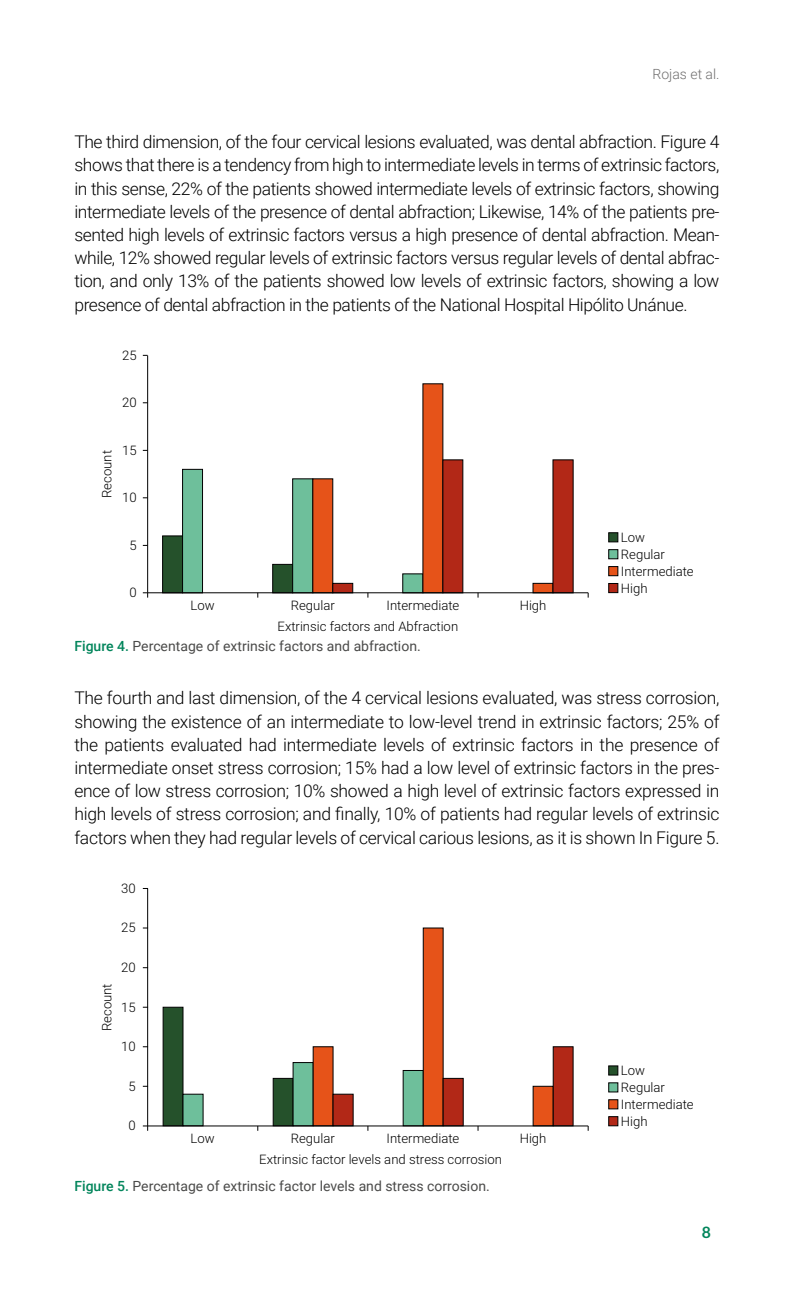
<style>
.page{position:relative;width:794px;height:1290px;background:#fff}
.page>*{position:absolute;margin:0;border:0;box-sizing:border-box;transform-origin:0 0}
.t1{font:300 17.5px/23.3px "Roboto";letter-spacing:-.025em;color:#000;text-align:justify}
.t2{font:700 15.75px "Lato";color:#02855b}
.t3{font:14px "Roboto";color:#4a4a49}
.t4{font:300 14px "Roboto";color:#706f6f}
.t5{font:300 13.12px/17px "Roboto";color:#000}
.s1{font-weight:500;color:#02855b}
</style>
<div class="page">
<svg style="left:422px;top:383px;width:22px;height:76px;background:#cf5322"></svg>
<div style="left:608px;top:532px;width:10px;height:10px;background:#25512b;border:1px solid #000"></div>
<div style="left:608px;top:549px;width:10px;height:10px;background:#6ebf9b;border:1px solid #000"></div>
<div style="left:608px;top:566px;width:10px;height:10px;background:#e65319;border:1px solid #000"></div>
<div style="left:608px;top:583px;width:10px;height:10px;background:#b22817;border:1px solid #000"></div>
<hr style="left:147px;top:355px;width:1px;height:238px;background:#000">
<hr style="left:148px;top:592px;width:440px;height:1px;background:#000">
<svg style="left:162px;top:459px;width:412px;height:139px"></svg>
<svg style="left:143px;top:592px;width:5px;height:6px"></svg>
<svg style="left:422px;top:927px;width:22px;height:79px;background:#cf5423"></svg>
<div style="left:608px;top:1065px;width:10px;height:10px;background:#25512b;border:1px solid #000"></div>
<div style="left:608px;top:1082px;width:10px;height:10px;background:#6ebf9b;border:1px solid #000"></div>
<div style="left:608px;top:1099px;width:10px;height:10px;background:#e65319;border:1px solid #000"></div>
<div style="left:608px;top:1116px;width:10px;height:10px;background:#b22817;border:1px solid #000"></div>
<hr style="left:147px;top:889px;width:1px;height:237px;background:#000">
<hr style="left:148px;top:1125px;width:440px;height:1px;background:#000">
<svg style="left:162px;top:1006px;width:412px;height:125px"></svg>
<svg style="left:143px;top:1125px;width:5px;height:6px"></svg>
<p class="t4" style="left:652px;top:64px;width:69px">Rojas et al.</p>
<p class="t1" style="left:74px;top:130px;width:646px">The third dimension, of the four cervical lesions evaluated, was dental abfraction. Figure 4 shows that there is a tendency from high to intermediate levels in terms of extrinsic factors, in this sense, 22% of the patients showed intermediate levels of extrinsic factors, showing intermediate levels of the presence of dental abfraction; Likewise, 14% of the patients pre&shy;sented high levels of extrinsic factors versus a high presence of dental abfraction. Mean&shy;while, 12% showed regular levels of extrinsic factors versus regular levels of dental abfrac&shy;tion, and only 13% of the patients showed low levels of extrinsic factors, showing a low presence of dental abfraction in the patients of the National Hospital Hipólito Unánue.</p>
<p class="t5" style="left:122px;top:346px;width:16px">25</p>
<p class="t5" style="left:122px;top:394px;width:16px">20</p>
<p class="t5" style="left:98px;top:498px;width:49px;rotate:-90deg">Recount</p>
<p class="t5" style="left:122px;top:441px;width:16px">15</p>
<p class="t5" style="left:122px;top:489px;width:16px">10</p>
<p class="t5" style="left:129px;top:536px;width:9px">5</p>
<p class="t5" style="left:129px;top:584px;width:9px">0</p>
<p class="t5" style="left:191px;top:596px;width:26px">Low</p>
<p class="t5" style="left:291px;top:596px;width:46px">Regular</p>
<p class="t5" style="left:386px;top:596px;width:74px">Intermediate</p>
<p class="t5" style="left:520px;top:596px;width:28px">High</p>
<p class="t5" style="left:277px;top:617px;width:182px">Extrinsic factors and Abfraction</p>
<p class="t5" style="left:621px;top:528px;width:74px">Low<br>Regular<br>Intermediate<br>High</p>
<p class="t3" style="left:74px;top:636px;width:348px"><span class="s1">Figure 4.</span> Percentage of extrinsic factors and abfraction.</p>
<p class="t1" style="left:74px;top:686px;width:646px">The fourth and last dimension, of the 4 cervical lesions evaluated, was stress corrosion, showing the existence of an intermediate to low-level trend in extrinsic factors; 25% of the patients evaluated had intermediate levels of extrinsic factors in the presence of intermediate onset stress corrosion; 15% had a low level of extrinsic factors in the pres&shy;ence of low stress corrosion; 10% showed a high level of extrinsic factors expressed in high levels of stress corrosion; and finally, 10% of patients had regular levels of extrinsic factors when they had regular levels of cervical carious lesions, as it is shown In Figure 5.</p>
<p class="t5" style="left:121px;top:879px;width:16px">30</p>
<p class="t5" style="left:121px;top:919px;width:16px">25</p>
<p class="t5" style="left:98px;top:1031px;width:49px;rotate:-90deg">Recount</p>
<p class="t5" style="left:121px;top:958px;width:16px">20</p>
<p class="t5" style="left:121px;top:998px;width:16px">15</p>
<p class="t5" style="left:121px;top:1037px;width:16px">10</p>
<p class="t5" style="left:128px;top:1077px;width:9px">5</p>
<p class="t5" style="left:128px;top:1116px;width:9px">0</p>
<p class="t5" style="left:191px;top:1130px;width:26px">Low</p>
<p class="t5" style="left:291px;top:1130px;width:46px">Regular</p>
<p class="t5" style="left:386px;top:1130px;width:74px">Intermediate</p>
<p class="t5" style="left:520px;top:1130px;width:28px">High</p>
<p class="t5" style="left:259px;top:1150px;width:244px">Extrinsic factor levels and stress corrosion</p>
<p class="t3" style="left:74px;top:1176px;width:417px"><span class="s1">Figure 5.</span> Percentage of extrinsic factor levels and stress corrosion.</p>
<p class="t5" style="left:621px;top:1061px;width:74px">Low<br>Regular<br>Intermediate<br>High</p>
<p class="t2" style="left:701px;top:1223px;width:11px">8</p>
</div>
